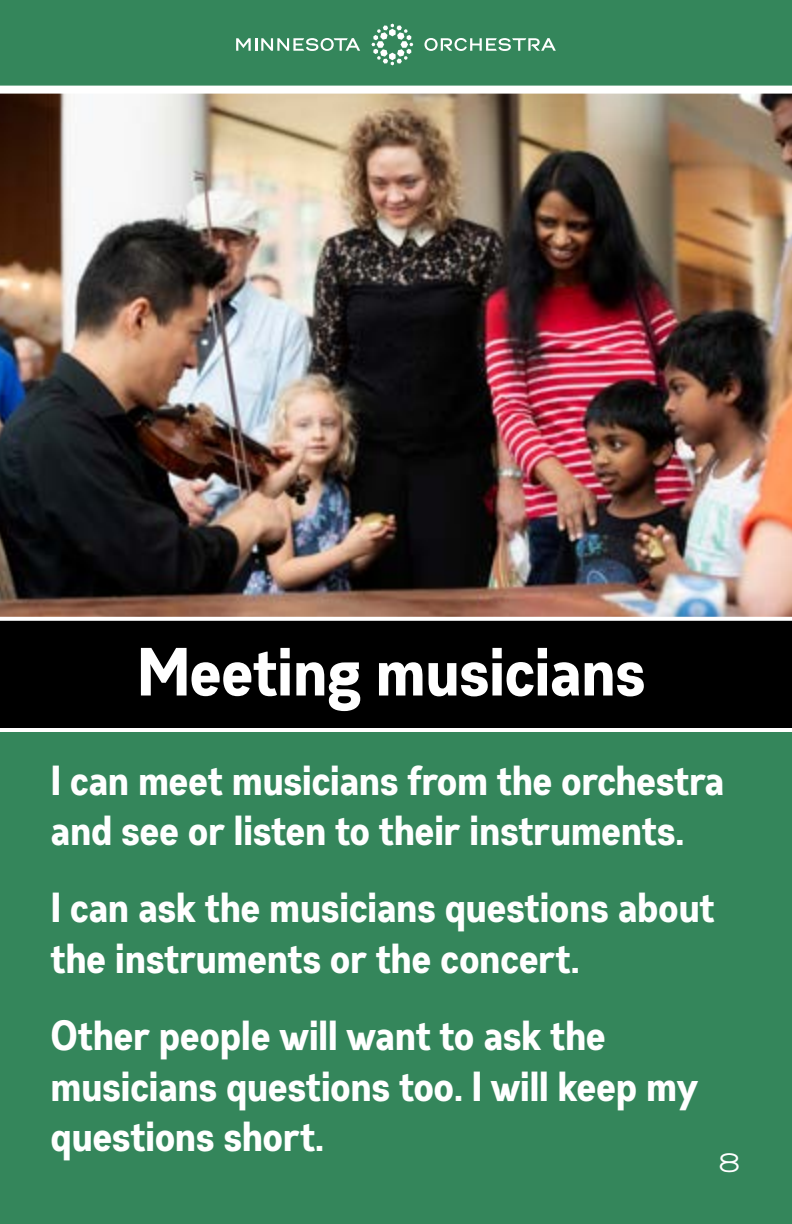
<style>
.page{position:relative;width:792px;height:1224px;background:#fff}
.page>*{position:absolute;margin:0;border:0;box-sizing:border-box;transform-origin:0 0}
.t1{font:700 68px "Gabriel Orchestra Cond";color:#fff}
.t2{font:700 42px/50.4px "Gabriel Orchestra Cond";color:#fff}
.t3{font:26px "Gabriel Orchestra Normal";color:#fff}
</style>
<div class="page">
<div style="left:0;top:721px;width:792px;height:503px;background:#34865b"></div>
<div style="left:0;top:0;width:792px;height:115px;background:#34865b"></div>
<svg style="left:424px;top:38px;width:132px;height:13px"></svg>
<svg style="left:236px;top:38px;width:124px;height:13px"></svg>
<svg style="left:371px;top:24px;width:42px;height:41px"></svg>
<img style="left:0;top:85px;width:792px;height:532px">
<div style="left:0;top:620px;width:792px;height:112px;background:#000"></div>
<h1 class="t1" style="left:139px;top:632px;width:509px">Meeting musicians</h1>
<p class="t2" style="left:52px;top:755px;width:675px">I can meet musicians from the orchestra and see or listen to their instruments.</p>
<p class="t2" style="left:52px;top:883px;width:665px">I can ask the musicians questions about the instruments or the concert.</p>
<p class="t2" style="left:52px;top:1010px;width:648px">Other people will want to ask the musicians questions too. I will keep my questions short.</p>
<p class="t3" style="left:719px;top:1147px;width:23px">8</p>
</div>
